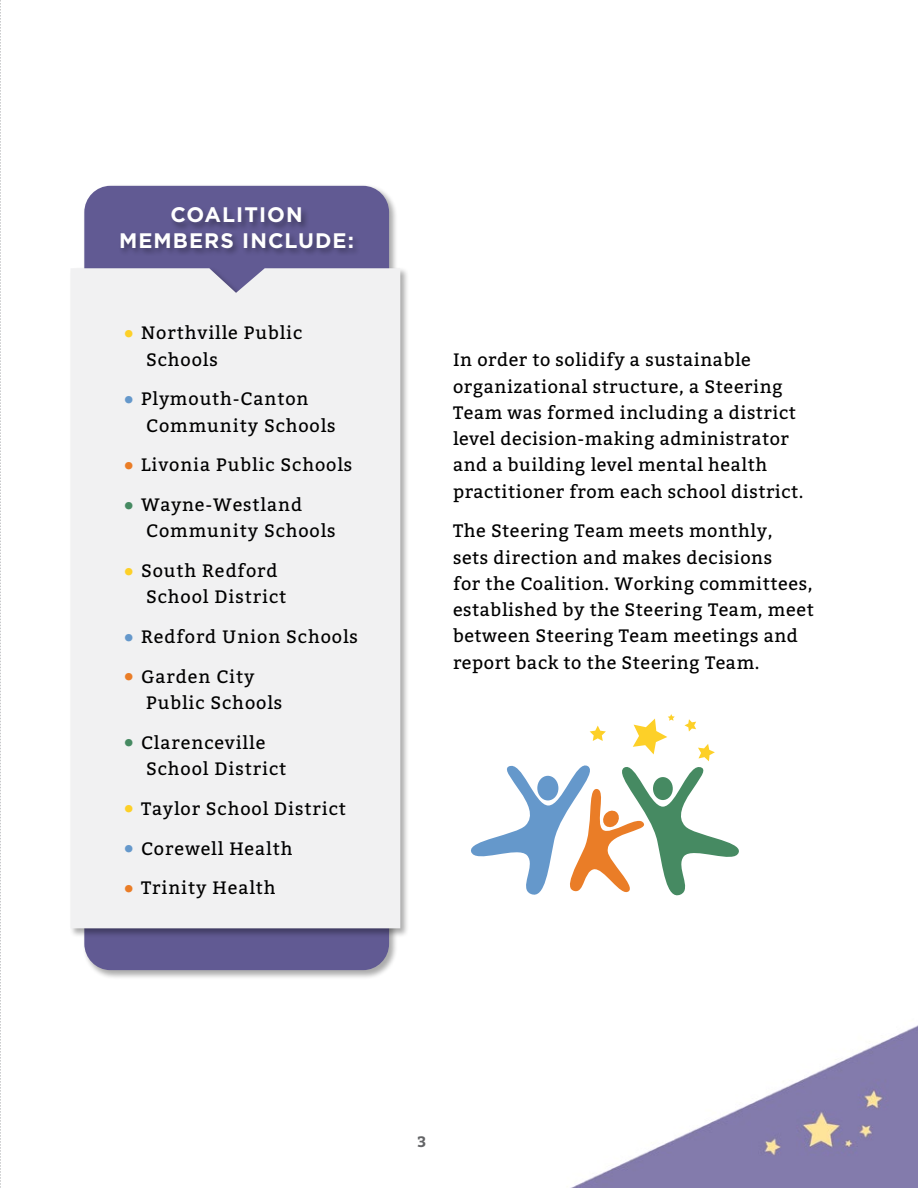
<style>
.page{position:relative;width:918px;height:1188px;background:#fff}
.page>*{position:absolute;margin:0;border:0;box-sizing:border-box;transform-origin:0 0}
.t1{font:700 21px/25.5px "Gotham";letter-spacing:.05em;color:#fff;text-align:center}
.t2{font:18px/26.2px "Bitter";letter-spacing:.03em;color:#000}
.t3{font:18px/26.2px "Bitter";letter-spacing:.05em;color:#000}
.t4{font:700 15px "Bitter";color:#636466}
.s1{font-size:23.25px;color:#fdd028}
.s2{font-size:23.25px;color:#6598cb}
.s3{font-size:23.25px;color:#ea7d27}
.s4{font-size:23.25px;color:#468a62}
</style>
<div class="page">
<img style="left:570px;top:1025px;width:348px;height:163px">
<svg style="left:471px;top:714px;width:268px;height:182px"></svg>
<div style="left:537px;top:776px;width:21px;height:25px;background:#6598cb;border-radius:50%"></div>
<div style="left:83px;top:184px;width:316px;height:795px;background:#000;opacity:.33"></div>
<div style="left:84px;top:186px;width:305px;height:784px;background:#615a93;border-radius:26px"></div>
<div style="left:69px;top:267px;width:341px;height:671px;background:#000;opacity:.33"></div>
<div style="left:71px;top:268px;width:329px;height:660px;background:#f1f1f2"></div>
<div style="left:118px;top:206px;width:243px;height:51px;background:#000;opacity:.33"></div>
<svg style="left:0;top:0;width:1px;height:1188px"></svg>
<p class="t1" style="left:119px;top:202px;width:236px">COALITION<br>MEMBERS INCLUDE:</p>
<p class="t3" style="left:146px;top:320px;width:158px;text-indent:-23px"><span class="s1">•</span> Northville Public<br>Schools</p>
<p class="t3" style="left:146px;top:386px;width:191px;text-indent:-23px"><span class="s2">•</span> Plymouth-Canton<br>Community Schools</p>
<p class="t3" style="left:123px;top:452px;width:231px"><span class="s3">•</span> Livonia Public Schools</p>
<p class="t3" style="left:146px;top:492px;width:191px;text-indent:-23px"><span class="s4">•</span> Wayne-Westland<br>Community Schools</p>
<p class="t3" style="left:146px;top:558px;width:142px;text-indent:-23px"><span class="s1">•</span> South Redford<br>School District</p>
<p class="t3" style="left:123px;top:624px;width:236px"><span class="s2">•</span> Redford Union Schools</p>
<p class="t3" style="left:146px;top:664px;width:138px;text-indent:-23px"><span class="s3">•</span> Garden City<br>Public Schools</p>
<p class="t3" style="left:146px;top:730px;width:142px;text-indent:-23px"><span class="s4">•</span> Clarenceville<br>School District</p>
<p class="t3" style="left:123px;top:796px;width:224px"><span class="s1">•</span> Taylor School District</p>
<p class="t3" style="left:123px;top:835px;width:171px"><span class="s2">•</span> Corewell Health</p>
<p class="t3" style="left:123px;top:875px;width:154px"><span class="s3">•</span> Trinity Health</p>
<p class="t2" style="left:453px;top:347px;width:352px">In order to solidify a sustainable organizational structure, a Steering Team was formed including a district level decision-making administrator and a building level mental health practitioner from each school district.</p>
<p class="t2" style="left:453px;top:518px;width:362px">The Steering Team meets monthly,<br>sets direction and makes decisions<br>for the Coalition. Working committees, established by the Steering Team, meet between Steering Team meetings and report back to the Steering Team.</p>
<p class="t4" style="left:418px;top:1132px;width:10px">3</p>
</div>
